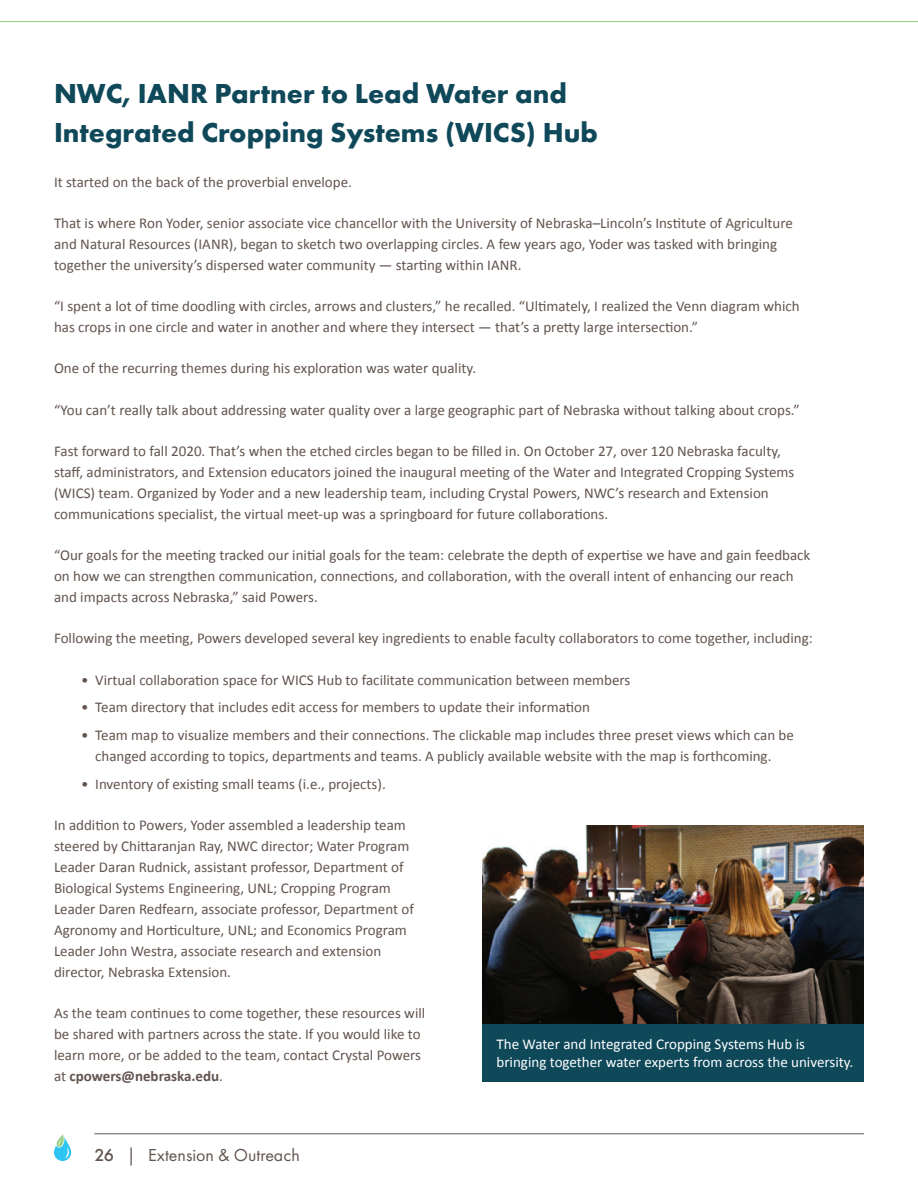
<style>
.page{position:relative;width:918px;height:1188px;background:#fff}
.page>*{position:absolute;margin:0;border:0;box-sizing:border-box;transform-origin:0 0}
.t1{font:700 28.5px/39px "Futura PT";color:#0e4859}
.t2{font:18px "Futura PT";color:#62544e}
.t3{font:15px/21px "Calibri";color:#62544e}
.t4{font:15px/18px "Calibri";color:#fff}
.s1{font-weight:700}
.s2{font-weight:500}
</style>
<div class="page">
<svg style="left:54px;top:1134px;width:17px;height:27px"></svg>
<hr style="left:94px;top:1134px;width:770px;height:1px;background:#62544e">
<img style="left:483px;top:825px;width:381px;height:199px">
<div style="left:483px;top:1024px;width:381px;height:57px;background:#0e4859"></div>
<hr style="left:0;top:21px;width:918px;height:1px;background:#9acf87">
<p class="t1" style="left:54px;top:73px;width:546px">NWC, IANR Partner to Lead Water and<br>Integrated Cropping Systems (WICS) Hub</p>
<p class="t3" style="left:54px;top:170px;width:299px">It started on the back of the proverbial envelope.</p>
<p class="t3" style="left:54px;top:212px;width:741px">That is where Ron Yoder, senior associate vice chancellor with the University of Nebraska–Lincoln’s Institute of Agriculture and Natural Resources (IANR), began to sketch two overlapping circles. A few years ago, Yoder was tasked with bringing together the university’s dispersed water community — starting within IANR.</p>
<p class="t3" style="left:54px;top:295px;width:747px">“I spent a lot of time doodling with circles, arrows and clusters,” he recalled. “Ultimately, I realized the Venn diagram which has crops in one circle and water in another and where they intersect — that’s a pretty large intersection.”</p>
<p class="t3" style="left:54px;top:357px;width:424px">One of the recurring themes during his exploration was water quality.</p>
<p class="t3" style="left:54px;top:398px;width:747px">“You can’t really talk about addressing water quality over a large geographic part of Nebraska without talking about crops.”</p>
<p class="t3" style="left:54px;top:440px;width:742px">Fast forward to fall 2020. That’s when the etched circles began to be filled in. On October 27, over 120 Nebraska faculty, staff, administrators, and Extension educators joined the inaugural meeting of the Water and Integrated Cropping Systems (WICS) team. Organized by Yoder and a new leadership team, including Crystal Powers, NWC’s research and Extension communications specialist, the virtual meet-up was a springboard for future collaborations.</p>
<p class="t3" style="left:54px;top:544px;width:758px">“Our goals for the meeting tracked our initial goals for the team: celebrate the depth of expertise we have and gain feedback on how we can strengthen communication, connections, and collaboration, with the overall intent of enhancing our reach and impacts across Nebraska,” said Powers.</p>
<p class="t3" style="left:54px;top:627px;width:760px">Following the meeting, Powers developed several key ingredients to enable faculty collaborators to come together, including:</p>
<p class="t3" style="left:81px;top:668px;width:551px">• Virtual collaboration space for WICS Hub to facilitate communication between members</p>
<p class="t3" style="left:81px;top:696px;width:510px">• Team directory that includes edit access for members to update their information</p>
<p class="t3" style="left:81px;top:724px;width:715px;text-align:center">• Team map to visualize members and their connections. The clickable map includes three preset views which can be changed according to topics, departments and teams. A publicly available website with the map is forthcoming.</p>
<p class="t3" style="left:81px;top:773px;width:306px">• Inventory of existing small teams (i.e., projects).</p>
<p class="t3" style="left:54px;top:814px;width:362px">In addition to Powers, Yoder assembled a leadership team steered by Chittaranjan Ray, NWC director; Water Program Leader Daran Rudnick, assistant professor, Department of Biological Systems Engineering, UNL; Cropping Program Leader Daren Redfearn, associate professor, Department of Agronomy and Horticulture, UNL; and Economics Program Leader John Westra, associate research and extension director, Nebraska Extension.</p>
<p class="t3" style="left:54px;top:1002px;width:373px">As the team continues to come together, these resources will be shared with partners across the state. If you would like to learn more, or be added to the team, contact Crystal Powers at <span class="s1">cpowers@nebraska.edu</span>.</p>
<p class="t4" style="left:497px;top:1035px;width:358px">The Water and Integrated Cropping Systems Hub is bringing together water experts from across the university.</p>
<p class="t2" style="left:94px;top:1144px;width:207px"><span class="s2">26</span> | Extension &amp; Outreach</p>
</div>
